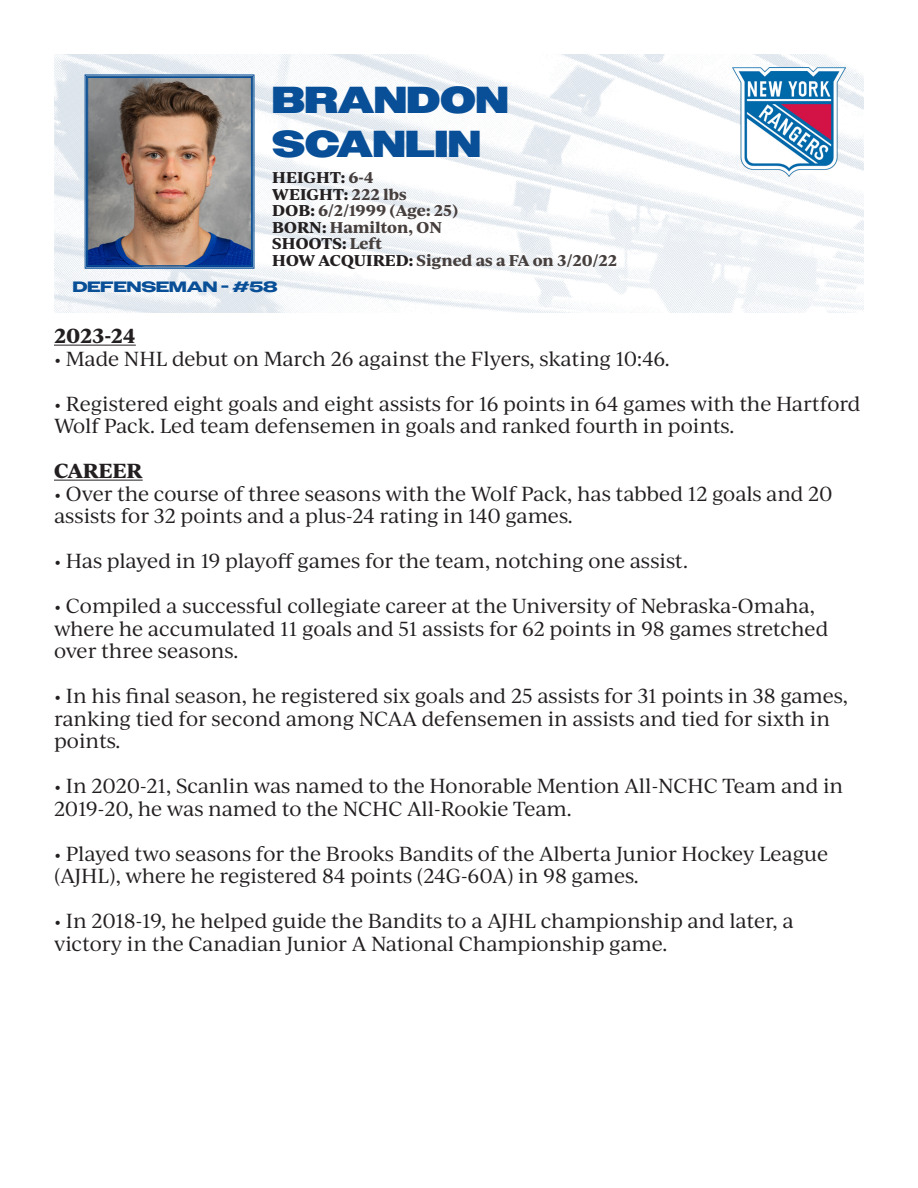
<style>
.page{position:relative;width:918px;height:1188px;background:#fff}
.page>*{position:absolute;margin:0;border:0;box-sizing:border-box;transform-origin:0 0}
.t1{font:900 37.5px "Owners Wide";color:#084f97}
.t2{font:19.5px/22.5px "Ivy Journal";letter-spacing:-.01em;color:#231f20}
.t3{font:700 19.5px "Ivy Journal";letter-spacing:-.01em;color:#231f20}
.t4{font:700 15px "Ivy Journal";color:#463f3d}
.t5{font:700 15px "Ivy Journal";letter-spacing:.01em;color:#231f20}
.t6{font:700 15px "Owners X Wide";color:#084f97}
.s1{color:#463f3d}
.s2{color:#231f20}
</style>
<div class="page">
<hr style="left:54px;top:345px;width:82px;height:1px;background:#231f20">
<hr style="left:54px;top:480px;width:89px;height:1px;background:#231f20">
<img style="left:54px;top:55px;width:810px;height:257px">
<svg style="left:85px;top:75px;width:169px;height:194px;background:#907f79"></svg>
<div style="left:86px;top:76px;width:167px;height:191px;border:1px solid #084f97"></div>
<div style="left:87px;top:77px;width:165px;height:189px;border:1px solid #084f97"></div>
<img style="left:732px;top:68px;width:113px;height:108px">
<p class="t1" style="left:272px;top:78px;width:238px">BRANDON</p>
<p class="t1" style="left:272px;top:122px;width:210px">SCANLIN</p>
<p class="t5" style="left:272px;top:166px;width:103px">HEIGHT: <span class="s1">6-4</span></p>
<p class="t5" style="left:272px;top:183px;width:136px">WEIGHT: <span class="s1">222 lbs</span></p>
<p class="t4" style="left:272px;top:199px;width:188px"><span class="s2">DOB:</span> 6/2/1999 (Age: 25)</p>
<p class="t4" style="left:272px;top:216px;width:171px"><span class="s2">BORN:</span> Hamilton, ON</p>
<p class="t5" style="left:272px;top:232px;width:112px">SHOOTS: <span class="s1">Left</span></p>
<p class="t4" style="left:272px;top:249px;width:346px"><span class="s2">HOW ACQUIRED:</span> Signed as a FA on 3/20/22</p>
<p class="t6" style="left:73px;top:278px;width:207px">DEFENSEMAN - #58</p>
<p class="t3" style="left:54px;top:321px;width:83px">2023-24</p>
<p class="t2" style="left:54px;top:346px;width:617px">• Made NHL debut on March 26 against the Flyers, skating 10:46.</p>
<p class="t2" style="left:54px;top:391px;width:808px">• Registered eight goals and eight assists for 16 points in 64 games with the Hartford<br>Wolf Pack. Led team defensemen in goals and ranked fourth in points.</p>
<p class="t3" style="left:54px;top:456px;width:90px">CAREER</p>
<p class="t2" style="left:54px;top:481px;width:780px">• Over the course of three seasons with the Wolf Pack, has tabbed 12 goals and 20 assists for 32 points and a plus-24 rating in 140 games.</p>
<p class="t2" style="left:54px;top:549px;width:636px">• Has played in 19 playoff games for the team, notching one assist.</p>
<p class="t2" style="left:54px;top:594px;width:776px">• Compiled a successful collegiate career at the University of Nebraska-Omaha, where he accumulated 11 goals and 51 assists for 62 points in 98 games stretched over three seasons.</p>
<p class="t2" style="left:54px;top:684px;width:795px">• In his final season, he registered six goals and 25 assists for 31 points in 38 games, ranking tied for second among NCAA defensemen in assists and tied for sixth in points.</p>
<p class="t2" style="left:54px;top:774px;width:791px">• In 2020-21, Scanlin was named to the Honorable Mention All-NCHC Team and in<br>2019-20, he was named to the NCHC All-Rookie Team.</p>
<p class="t2" style="left:54px;top:841px;width:776px">• Played two seasons for the Brooks Bandits of the Alberta Junior Hockey League (AJHL), where he registered 84 points (24G-60A) in 98 games.</p>
<p class="t2" style="left:54px;top:909px;width:741px">• In 2018-19, he helped guide the Bandits to a AJHL championship and later, a victory in the Canadian Junior A National Championship game.</p>
</div>
